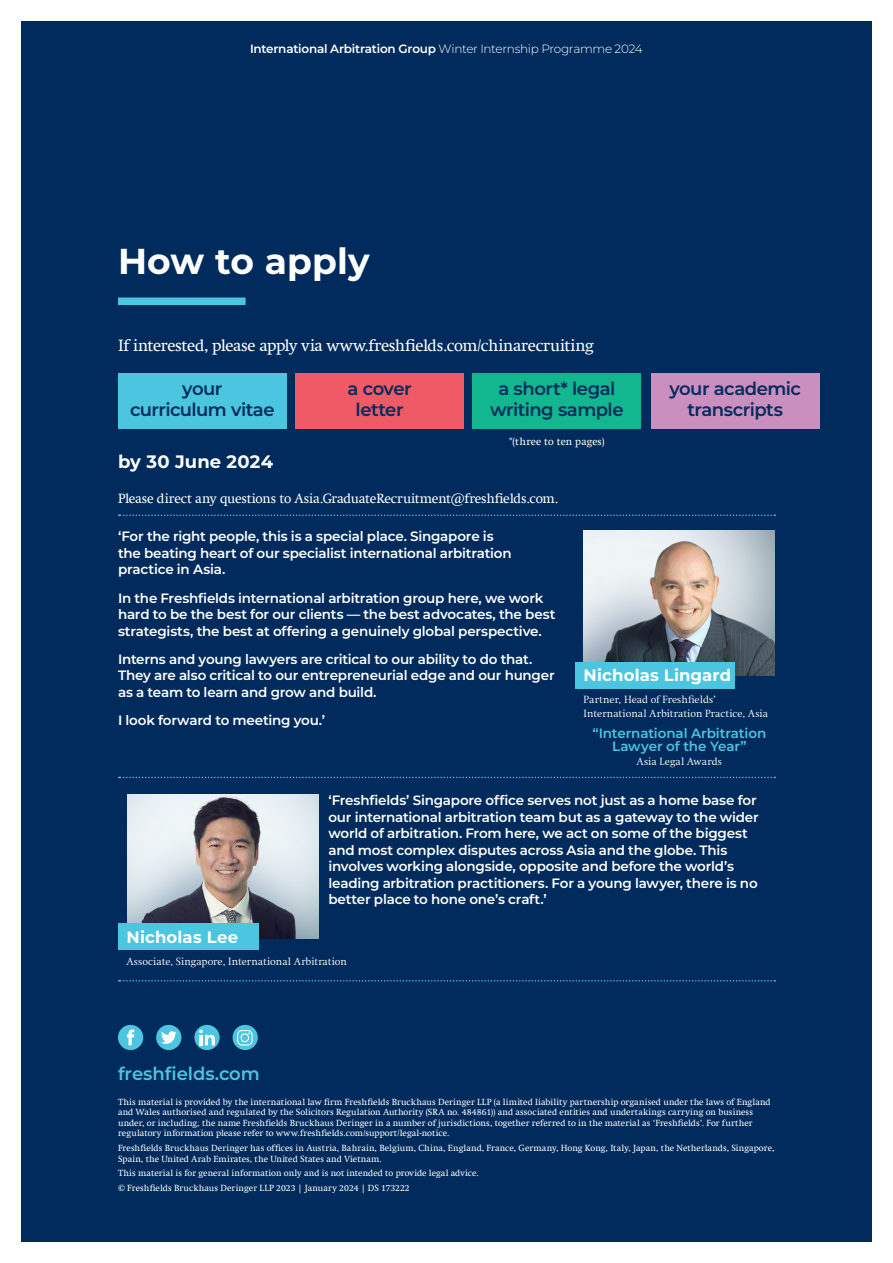
<style>
.page{position:relative;width:893px;height:1263px;background:#fff}
.page>*{position:absolute;margin:0;border:0;box-sizing:border-box;transform-origin:0 0}
.Page_title_L1{font:700 36px "Montserrat";letter-spacing:.005em;color:#fff}
.Bodytext{font:600 18px/21px "Montserrat";letter-spacing:-.03em;color:#002b5c;text-align:center}
.t1{font:600 18px "Montserrat";color:#4cc6e0}
.Bodytext-2{font:700 18px "Montserrat";letter-spacing:.01em;color:#fff}
.Bodytext-3{font:16.5px "Swift Com";letter-spacing:-.02em;color:#fff}
.Pullout_heading_L2{font:700 16.5px "Montserrat";letter-spacing:.01em;color:#fff}
.Bodytext-4{font:600 13.5px/16.5px "Montserrat";letter-spacing:-.015em;color:#fff}
.Bodytext-5{font:13.5px "Swift Com";letter-spacing:-.015em;color:#fff}
.Pullout_text{font:600 13.5px/13.5px "Montserrat";letter-spacing:-.005em;color:#4cc6e0;text-align:center}
.t2{font:600 12px "Montserrat";letter-spacing:-.02em;color:#fff}
.Pullout_text-2{font:300 10.5px/13.5px "Swift Com";letter-spacing:.005em;color:#fff}
.Bodytext-6{font:10.5px "Swift Com";letter-spacing:.015em;color:#fff}
.t3{font:9px/10.5px "Swift Com";letter-spacing:.01em;color:#fff}
.s1{font-weight:300}
</style>
<div class="page">
<div style="left:0;top:0;width:893px;height:1263px;background:#002b5c;border:21px solid #fff"></div>
<div style="left:295px;top:374px;width:169px;height:55px;background:#f05a67"></div>
<div style="left:118px;top:374px;width:169px;height:55px;background:#4cc6e0"></div>
<div style="left:472px;top:374px;width:169px;height:55px;background:#12b790"></div>
<div style="left:651px;top:374px;width:169px;height:55px;background:#cb8fbf"></div>
<div style="left:118px;top:298px;width:128px;height:7px;background:#4cc6e0"></div>
<svg style="left:194px;top:1025px;width:26px;height:25px"></svg>
<svg style="left:199px;top:1029px;width:16px;height:16px"></svg>
<div style="left:118px;top:1025px;width:25px;height:25px;background:#4cc6e0;border-radius:50%"></div>
<svg style="left:127px;top:1029px;width:7px;height:16px"></svg>
<div style="left:156px;top:1025px;width:25px;height:25px;background:#4cc6e0;border-radius:50%"></div>
<svg style="left:161px;top:1031px;width:16px;height:13px"></svg>
<svg style="left:119px;top:980px;width:656px;height:1px"></svg>
<svg style="left:119px;top:514px;width:656px;height:2px"></svg>
<svg style="left:119px;top:777px;width:656px;height:1px"></svg>
<img style="left:584px;top:530px;width:191px;height:145px">
<div style="left:575px;top:662px;width:160px;height:26px;background:#4cc6e0"></div>
<img style="left:128px;top:794px;width:191px;height:144px">
<div style="left:118px;top:923px;width:140px;height:26px;background:#4cc6e0"></div>
<div style="left:233px;top:1025px;width:25px;height:25px;background:#4cc6e0;border-radius:50%"></div>
<svg style="left:237px;top:1030px;width:16px;height:15px"></svg>
<p class="t2" style="left:250px;top:41px;width:394px">International Arbitration Group <span class="s1">Winter Internship Programme 2024</span></p>
<p class="Page_title_L1" style="left:118px;top:238px;width:253px">How to apply</p>
<p class="Bodytext-3" style="left:118px;top:336px;width:477px">If interested, please apply via www.freshfields.com/chinarecruiting</p>
<p class="Bodytext" style="left:348px;top:378px;width:66px">a cover letter</p>
<p class="Bodytext" style="left:130px;top:378px;width:146px">your<br>curriculum vitae</p>
<p class="Bodytext" style="left:490px;top:378px;width:135px">a short* legal writing sample</p>
<p class="Bodytext" style="left:669px;top:378px;width:133px">your academic transcripts</p>
<p class="Bodytext-6" style="left:509px;top:435px;width:97px">*(three to ten pages)</p>
<p class="Bodytext-2" style="left:118px;top:449px;width:157px">by 30 June 2024</p>
<p class="Bodytext-5" style="left:118px;top:490px;width:442px">Please direct any questions to Asia.GraduateRecruitment@freshfields.com.</p>
<p class="Bodytext-4" style="left:118px;top:528px;width:395px">‘For the right people, this is a special place. Singapore is the beating heart of our specialist international arbitration practice in Asia.</p>
<p class="Bodytext-4" style="left:118px;top:589px;width:439px">In the Freshfields international arbitration group here, we work hard to be the best for our clients — the best advocates, the best strategists, the best at offering a genuinely global perspective.</p>
<p class="Bodytext-4" style="left:118px;top:650px;width:438px">Interns and young lawyers are critical to our ability to do that.<br>They are also critical to our entrepreneurial edge and our hunger as a team to learn and grow and build.</p>
<p class="Bodytext-4" style="left:118px;top:712px;width:209px">I look forward to meeting you.’</p>
<p class="Pullout_heading_L2" style="left:584px;top:664px;width:149px">Nicholas Lingard</p>
<p class="Pullout_text-2" style="left:584px;top:693px;width:186px">Partner, Head of Freshfields’<br>International Arbitration Practice, Asia</p>
<p class="Pullout_text" style="left:592px;top:726px;width:175px">“International Arbitration<br>Lawyer of the Year”</p>
<p class="Pullout_text-2" style="left:637px;top:754px;width:87px">Asia Legal Awards</p>
<p class="Bodytext-4" style="left:328px;top:792px;width:432px">‘Freshfields’ Singapore office serves not just as a home base for our international arbitration team but as a gateway to the wider world of arbitration. From here, we act on some of the biggest and most complex disputes across Asia and the globe. This involves working alongside, opposite and before the world’s leading arbitration practitioners. For a young lawyer, there is no better place to hone one’s craft.’</p>
<p class="Pullout_heading_L2" style="left:126px;top:926px;width:113px">Nicholas Lee</p>
<p class="Pullout_text-2" style="left:126px;top:954px;width:222px">Associate, Singapore, International Arbitration</p>
<p class="t1" style="left:118px;top:1061px;width:143px">freshfields.com</p>
<p class="t3" style="left:118px;top:1096px;width:654px">This material is provided by the international law firm Freshfields Bruckhaus Deringer LLP (a limited liability partnership organised under the laws of England and Wales authorised and regulated by the Solicitors Regulation Authority (SRA no. 484861)) and associated entities and undertakings carrying on business under, or including, the name Freshfields Bruckhaus Deringer in a number of jurisdictions, together referred to in the material as ‘Freshfields’. For further regulatory information please refer to www.freshfields.com/support/legal-notice.</p>
<p class="t3" style="left:118px;top:1143px;width:658px">Freshfields Bruckhaus Deringer has offices in Austria, Bahrain, Belgium, China, England, France, Germany, Hong Kong, Italy, Japan, the Netherlands, Singapore,<br>Spain, the United Arab Emirates, the United States and Vietnam.</p>
<p class="t3" style="left:118px;top:1168px;width:362px">This material is for general information only and is not intended to provide legal advice.</p>
<p class="t3" style="left:118px;top:1183px;width:293px">© Freshfields Bruckhaus Deringer LLP 2023 | January 2024 | DS 173222</p>
</div>
